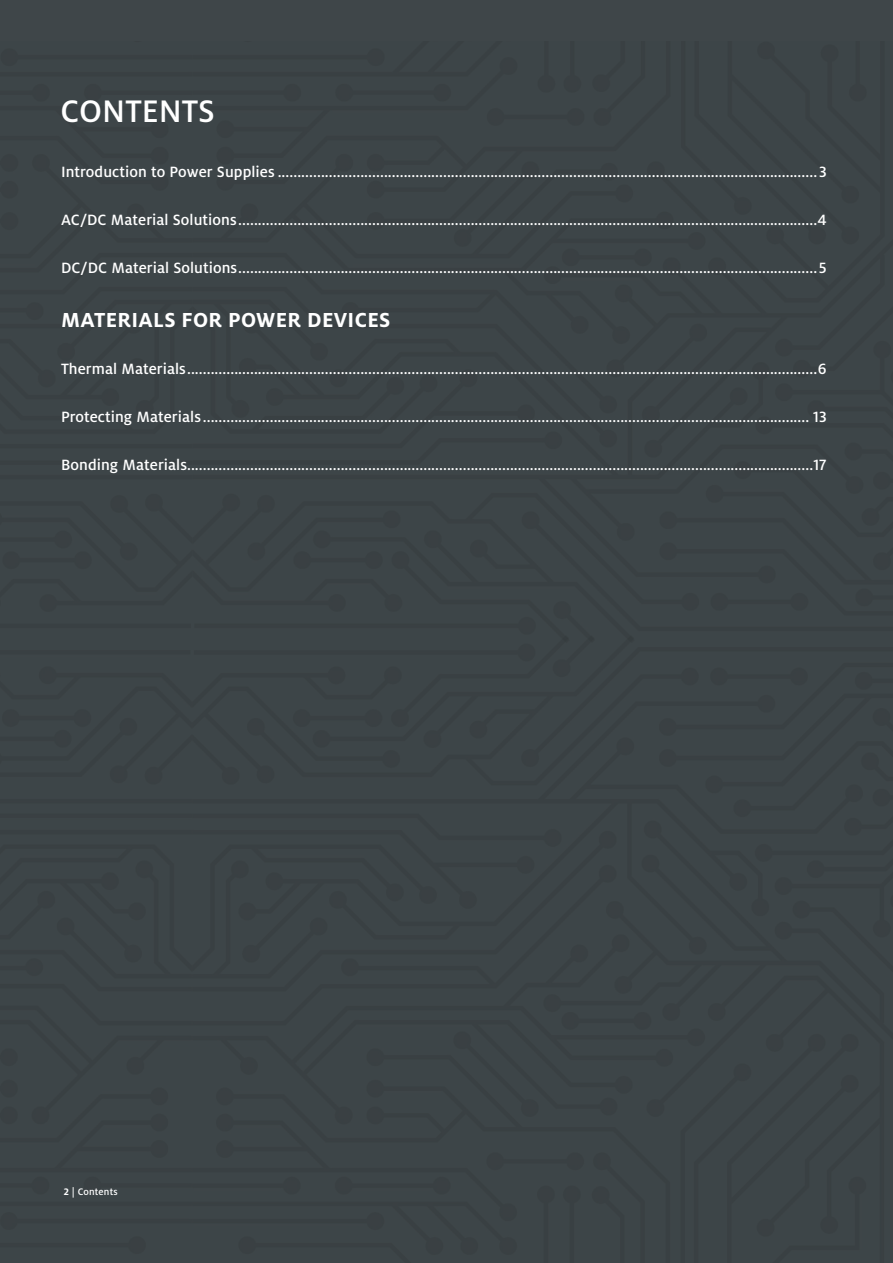
<style>
.page{position:relative;width:893px;height:1263px;background:#3d4548}
.page>*{position:absolute;margin:0;border:0;box-sizing:border-box;transform-origin:0 0}
.Table_Style_1{font:500 34.5px "Henkel Milo";color:#fff}
.Copy_14_18{font:700 22.5px "Henkel Milo";letter-spacing:.015em;color:#fff}
.Copy_14_18-2{font:500 16.05px "Henkel Milo";color:#fff}
.t1{font:500 10.5px "Henkel Milo";letter-spacing:.015em;color:#fff}
.s1{font-size:16.5px}
.s2{font-weight:700}
</style>
<div class="page">
<p class="Table_Style_1" style="left:60px;top:92px;width:156px">CONTENTS</p>
<p class="Copy_14_18-2" style="left:61px;top:164px;width:767px"><span class="s1">Introduction to Power Supplies</span> ......................................................................................................................................... <span class="s1">3</span></p>
<p class="Copy_14_18-2" style="left:61px;top:211px;width:767px"><span class="s1">AC/DC Material Solutions</span>...................................................................................................................................................<span class="s1">4</span></p>
<p class="Copy_14_18-2" style="left:61px;top:259px;width:767px"><span class="s1">DC/DC Material Solutions</span>...................................................................................................................................................<span class="s1">5</span></p>
<p class="Copy_14_18" style="left:61px;top:307px;width:331px">MATERIALS FOR POWER DEVICES</p>
<p class="Copy_14_18-2" style="left:61px;top:360px;width:767px"><span class="s1">Thermal Materials</span>................................................................................................................................................................<span class="s1">6</span></p>
<p class="Copy_14_18-2" style="left:61px;top:408px;width:767px"><span class="s1">Protecting Materials</span>.......................................................................................................................................................... <span class="s1">13</span></p>
<p class="Copy_14_18-2" style="left:61px;top:456px;width:767px"><span class="s1">Bonding Materials</span>...............................................................................................................................................................<span class="s1">17</span></p>
<p class="t1" style="left:64px;top:1186px;width:55px"><span class="s2">2</span> | Contents</p>
</div>
